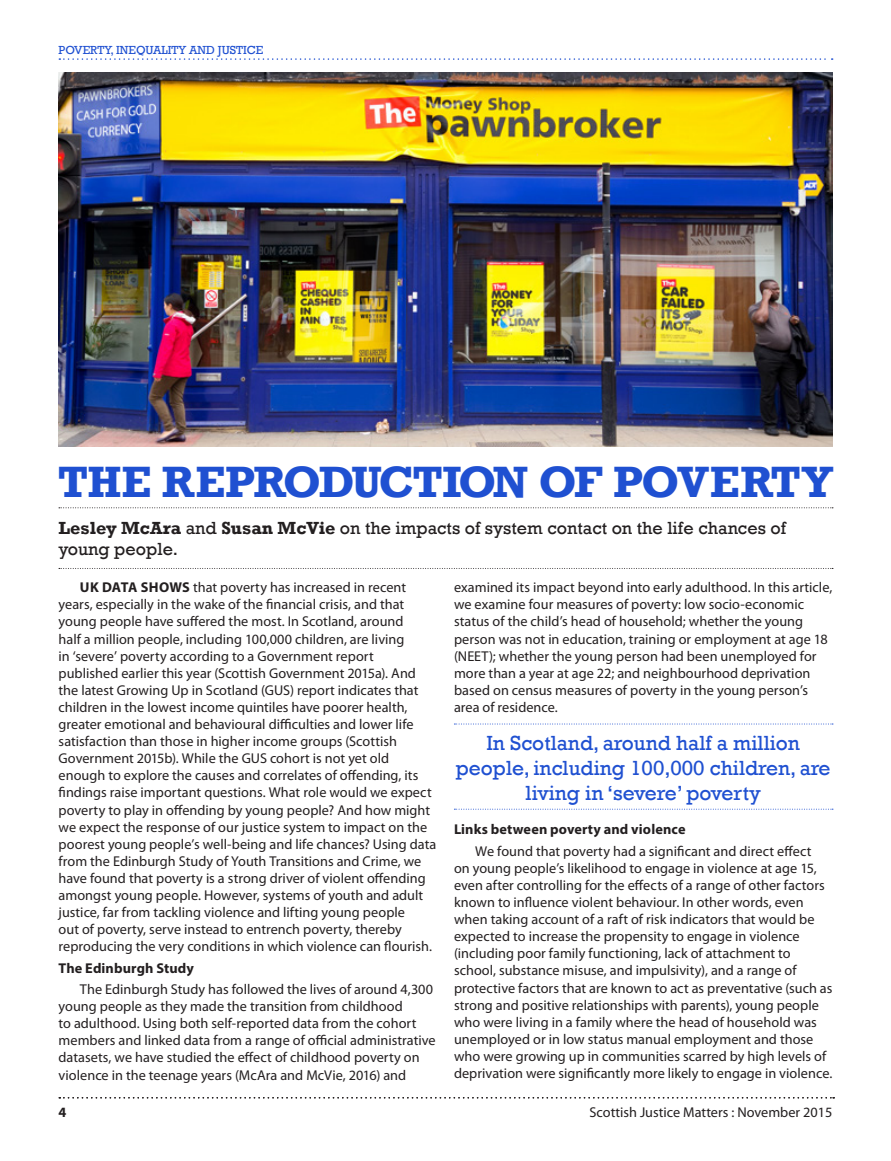
<style>
.page{position:relative;width:891px;height:1161px;background:#fff}
.page>*{position:absolute;margin:0;border:0;box-sizing:border-box;transform-origin:0 0}
.SJM_Body{font:700 45px "Rockwell";letter-spacing:-.04em;color:#1f50d1}
.Quotation{font:21px/25.2px "Rockwell";color:#1f50d1;text-align:center}
.Author{font:18px/21.6px "Rockwell";color:#231f20}
.SJM_Body-2{font:14.25px/17.1px "Myriad Pro";color:#231f20}
.SJM_Body_Subhead{font:700 14.25px "Myriad Pro";letter-spacing:.01em;color:#231f20}
.t1{font:12px "Rockwell";color:#1f50d1}
.s1{font-weight:700}
</style>
<div class="page">
<svg style="left:59px;top:1097px;width:775px;height:2px"></svg>
<svg style="left:59px;top:507px;width:774px;height:1px"></svg>
<svg style="left:59px;top:568px;width:774px;height:1px"></svg>
<svg style="left:454px;top:724px;width:379px;height:1px"></svg>
<svg style="left:454px;top:809px;width:379px;height:1px"></svg>
<img style="left:59px;top:72px;width:773px;height:374px">
<svg style="left:59px;top:58px;width:774px;height:2px"></svg>
<p class="t1" style="left:59px;top:43px;width:206px">POVERTY, INEQUALITY AND JUSTICE</p>
<p class="SJM_Body" style="left:58px;top:455px;width:777px">THE REPRODUCTION OF POVERTY</p>
<p class="Author" style="left:59px;top:517px;width:729px"><span class="s1">Lesley McAra</span> and <span class="s1">Susan McVie</span> on the impacts of system contact on the life chances of young people.</p>
<p class="SJM_Body-2" style="left:454px;top:579px;width:380px">examined its impact beyond into early adulthood. In this article, we examine four measures of poverty: low socio-economic status of the child’s head of household; whether the young person was not in education, training or employment at age 18 (NEET); whether the young person had been unemployed for more than a year at age 22; and neighbourhood deprivation based on census measures of poverty in the young person’s area of residence.</p>
<p class="Quotation" style="left:456px;top:731px;width:376px">In Scotland, around half a million people, including 100,000 children, are living in ‘severe’ poverty</p>
<p class="SJM_Body_Subhead" style="left:454px;top:820px;width:233px">Links between poverty and violence</p>
<p class="SJM_Body-2" style="left:454px;top:842px;width:380px;text-indent:21px">We found that poverty had a significant and direct effect<br>on young people’s likelihood to engage in violence at age 15, even after controlling for the effects of a range of other factors known to influence violent behaviour. In other words, even when taking account of a raft of risk indicators that would be expected to increase the propensity to engage in violence (including poor family functioning, lack of attachment to school, substance misuse, and impulsivity), and a range of protective factors that are known to act as preventative (such as strong and positive relationships with parents), young people who were living in a family where the head of household was unemployed or in low status manual employment and those who were growing up in communities scarred by high levels of deprivation were significantly more likely to engage in violence.</p>
<p class="SJM_Body-2" style="left:59px;top:579px;width:379px;text-indent:21px"><span class="s1">UK DATA SHOWS</span> that poverty has increased in recent years, especially in the wake of the financial crisis, and that young people have suffered the most. In Scotland, around<br>half a million people, including 100,000 children, are living<br>in ‘severe’ poverty according to a Government report published earlier this year (Scottish Government 2015a). And the latest Growing Up in Scotland (GUS) report indicates that children in the lowest income quintiles have poorer health, greater emotional and behavioural difficulties and lower life satisfaction than those in higher income groups (Scottish Government 2015b). While the GUS cohort is not yet old enough to explore the causes and correlates of offending, its findings raise important questions. What role would we expect poverty to play in offending by young people? And how might we expect the response of our justice system to impact on the poorest young people’s well-being and life chances? Using data from the Edinburgh Study of Youth Transitions and Crime, we have found that poverty is a strong driver of violent offending amongst young people. However, systems of youth and adult justice, far from tackling violence and lifting young people<br>out of poverty, serve instead to entrench poverty, thereby reproducing the very conditions in which violence can flourish.</p>
<p class="SJM_Body_Subhead" style="left:59px;top:959px;width:137px">The Edinburgh Study</p>
<p class="SJM_Body-2" style="left:59px;top:981px;width:379px;text-indent:21px">The Edinburgh Study has followed the lives of around 4,300 young people as they made the transition from childhood<br>to adulthood. Using both self-reported data from the cohort members and linked data from a range of official administrative datasets, we have studied the effect of childhood poverty on violence in the teenage years (McAra and McVie, 2016) and</p>
<p class="SJM_Body_Subhead" style="left:59px;top:1103px;width:9px">4</p>
<p class="SJM_Body-2" style="left:589px;top:1104px;width:244px">Scottish Justice Matters : November 2015</p>
</div>
